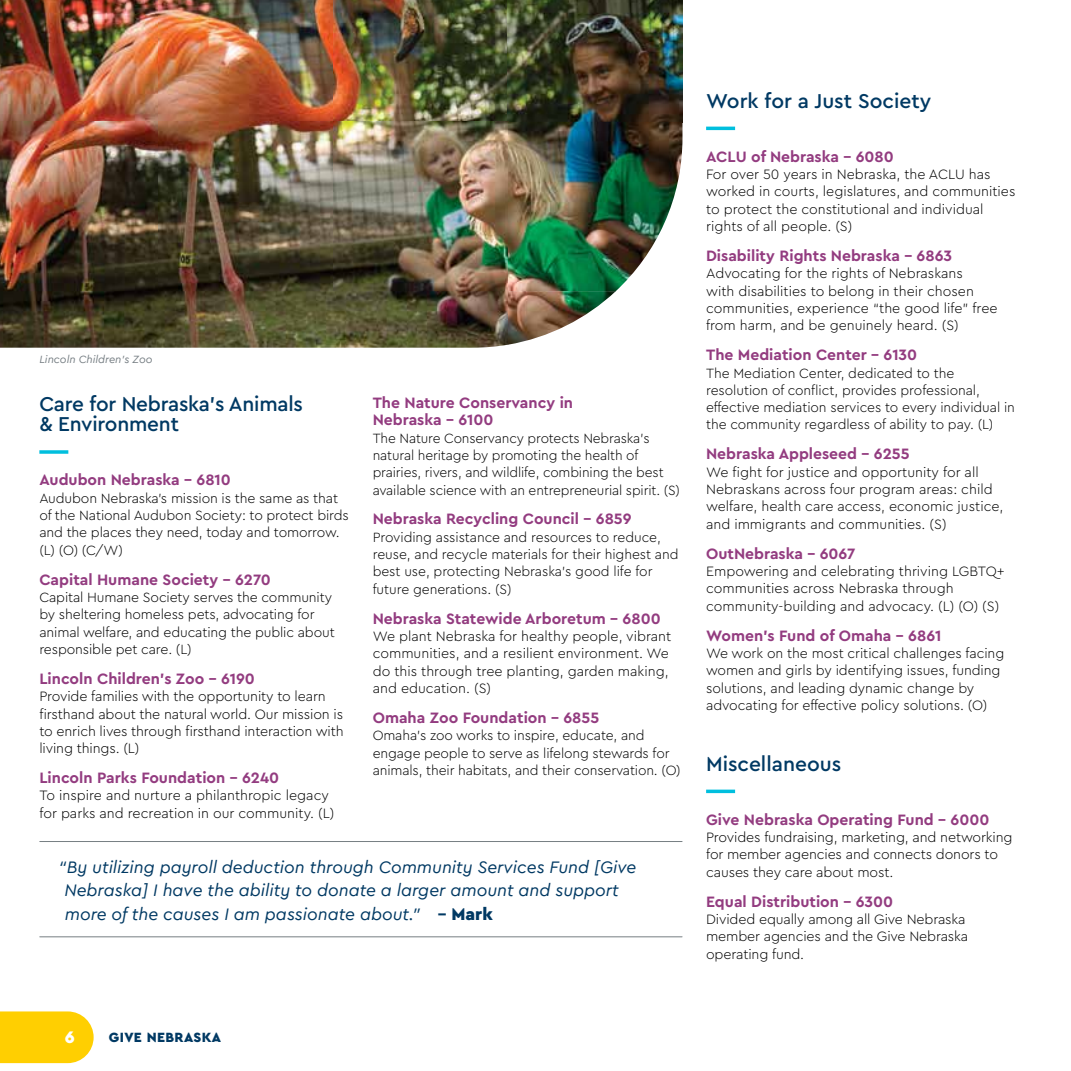
<style>
.page{position:relative;width:1071px;height:1071px;background:#fff}
.page>*{position:absolute;margin:0;border:0;box-sizing:border-box;transform-origin:0 0}
.t1{font:500 21px/20.5px "Cera Pro";letter-spacing:-.01em;color:#003963}
.t2{font:italic 17.5px/23.6px "Cera Pro";color:#003963}
.t3{font:900 17.5px "Cera Pro";color:#fff}
.t4{font:700 15.75px/17.3px "Cera Pro";color:#933c80}
.t5{font:300 14.17px/17.3px "Cera Pro";color:#000}
.t6{font:300 14px/17.3px "Cera Pro";letter-spacing:-.01em;color:#000}
.t7{font:900 14px "Cera Pro";letter-spacing:.025em;color:#003963}
.t8{font:italic 11.03px "Cera Pro";color:#767e83}
.s1{font-weight:700;font-style:normal}
.s2{font-weight:900;font-style:normal}
</style>
<div class="page">
<img style="left:0;top:0;width:682px;height:291px">
<img style="left:0;top:291px;width:508px;height:57px">
<img style="left:508px;top:291px;width:108px;height:54px">
<hr style="left:40px;top:841px;width:642px;height:1px;background:#767e83">
<svg style="left:0;top:1011px;width:94px;height:52px;background:#ffd213"></svg>
<svg style="left:39px;top:450px;width:29px;height:4px"></svg>
<hr style="left:706px;top:127px;width:29px;height:3px;background:#00bfde">
<hr style="left:706px;top:790px;width:29px;height:3px;background:#00bfde">
<hr style="left:40px;top:936px;width:642px;height:1px;background:#767e83">
<p class="t8" style="left:39px;top:352px;width:115px">Lincoln Children’s Zoo</p>
<h1 class="t1" style="left:39px;top:392px;width:265px">Care for Nebraska’s Animals &amp; Environment</h1>
<p class="t4" style="left:39px;top:471px;width:193px">Audubon Nebraska – 6810</p>
<p class="t6" style="left:39px;top:489px;width:311px">Audubon Nebraska’s mission is the same as that of the National Audubon Society: to protect birds and the places they need, today and tomorrow. (L) (O) (C/W)</p>
<p class="t4" style="left:39px;top:570px;width:233px">Capital Humane Society – 6270</p>
<p class="t6" style="left:39px;top:588px;width:297px">Capital Humane Society serves the community by sheltering homeless pets, advocating for animal welfare, and educating the public about responsible pet care. (L)</p>
<p class="t4" style="left:39px;top:669px;width:217px">Lincoln Children’s Zoo – 6190</p>
<p class="t5" style="left:39px;top:687px;width:306px">Provide families with the opportunity to learn firsthand about the natural world. Our mission is to enrich lives through firsthand interaction with living things. (L)</p>
<p class="t4" style="left:39px;top:768px;width:241px">Lincoln Parks Foundation – 6240</p>
<p class="t5" style="left:39px;top:786px;width:296px">To inspire and nurture a philanthropic legacy for parks and recreation in our community. (L)</p>
<p class="t4" style="left:373px;top:393px;width:202px">The Nature Conservancy in<br>Nebraska – 6100</p>
<p class="t6" style="left:373px;top:429px;width:309px">The Nature Conservancy protects Nebraska’s natural heritage by promoting the health of prairies, rivers, and wildlife, combining the best available science with an entrepreneurial spirit. (S)</p>
<p class="t4" style="left:373px;top:510px;width:260px">Nebraska Recycling Council – 6859</p>
<p class="t6" style="left:373px;top:528px;width:307px">Providing assistance and resources to reduce, reuse, and recycle materials for their highest and best use, protecting Nebraska’s good life for future generations. (S)</p>
<p class="t4" style="left:373px;top:609px;width:290px">Nebraska Statewide Arboretum – 6800</p>
<p class="t5" style="left:373px;top:627px;width:300px">We plant Nebraska for healthy people, vibrant communities, and a resilient environment. We do this through tree planting, garden making, and education. (S)</p>
<p class="t4" style="left:373px;top:708px;width:228px">Omaha Zoo Foundation – 6855</p>
<p class="t6" style="left:373px;top:726px;width:309px">Omaha’s zoo works to inspire, educate, and engage people to serve as lifelong stewards for animals, their habitats, and their conservation. (O)</p>
<p class="t2" style="left:64px;top:854px;width:573px;text-indent:-6px">“By utilizing payroll deduction through Community Services Fund [Give<br>Nebraska] I have the ability to donate a larger amount and support more of the causes I am passionate about.” <span class="s1">–</span> <span class="s2">Mark</span></p>
<h1 class="t1" style="left:706px;top:90px;width:227px">Work for a Just Society</h1>
<p class="t4" style="left:706px;top:147px;width:189px">ACLU of Nebraska – 6080</p>
<p class="t5" style="left:706px;top:165px;width:311px">For over 50 years in Nebraska, the ACLU has worked in courts, legislatures, and communities to protect the constitutional and individual rights of all people. (S)</p>
<p class="t4" style="left:706px;top:246px;width:248px">Disability Rights Nebraska – 6863</p>
<p class="t5" style="left:706px;top:264px;width:293px">Advocating for the rights of Nebraskans<br>with disabilities to belong in their chosen communities, experience “the good life” free from harm, and be genuinely heard. (S)</p>
<p class="t4" style="left:706px;top:346px;width:213px">The Mediation Center – 6130</p>
<p class="t6" style="left:706px;top:364px;width:310px">The Mediation Center, dedicated to the resolution of conflict, provides professional, effective mediation services to every individual in the community regardless of ability to pay. (L)</p>
<p class="t4" style="left:706px;top:445px;width:205px">Nebraska Appleseed – 6255</p>
<p class="t5" style="left:706px;top:463px;width:299px">We fight for justice and opportunity for all Nebraskans across four program areas: child welfare, health care access, economic justice, and immigrants and communities. (S)</p>
<p class="t4" style="left:706px;top:544px;width:151px">OutNebraska – 6067</p>
<p class="t5" style="left:706px;top:562px;width:300px">Empowering and celebrating thriving LGBTQ+ communities across Nebraska through community-building and advocacy. (L) (O) (S)</p>
<p class="t4" style="left:706px;top:626px;width:237px">Women’s Fund of Omaha – 6861</p>
<p class="t5" style="left:706px;top:644px;width:300px">We work on the most critical challenges facing women and girls by identifying issues, funding solutions, and leading dynamic change by advocating for effective policy solutions. (O)</p>
<h1 class="t1" style="left:706px;top:753px;width:137px">Miscellaneous</h1>
<p class="t4" style="left:706px;top:810px;width:285px">Give Nebraska Operating Fund – 6000</p>
<p class="t5" style="left:706px;top:828px;width:308px">Provides fundraising, marketing, and networking for member agencies and connects donors to causes they care about most.</p>
<p class="t4" style="left:706px;top:892px;width:189px">Equal Distribution – 6300</p>
<p class="t5" style="left:706px;top:910px;width:264px">Divided equally among all Give Nebraska member agencies and the Give Nebraska operating fund.</p>
<p class="t3" style="left:65px;top:1026px;width:11px">6</p>
<p class="t7" style="left:109px;top:1028px;width:114px">GIVE NEBRASKA</p>
</div>
